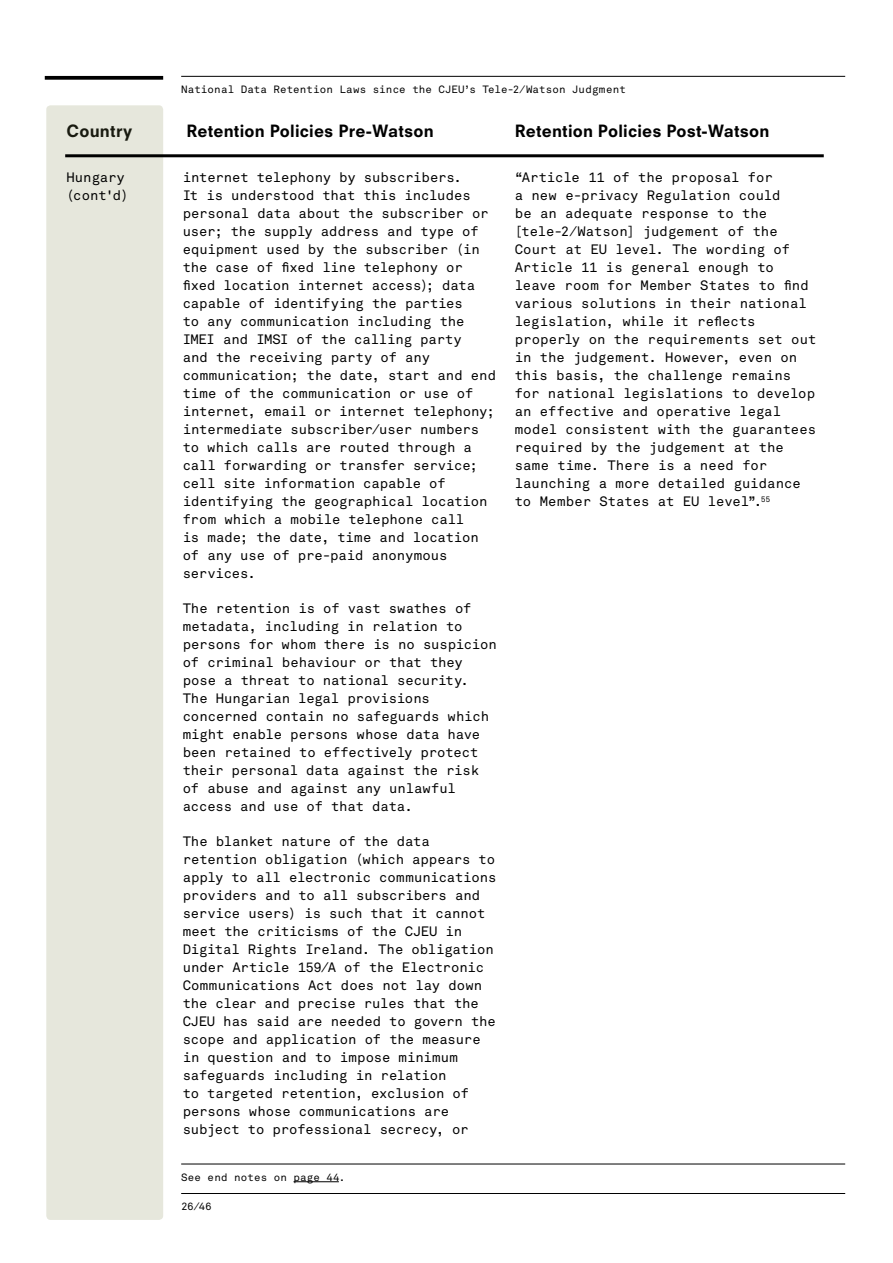
<style>
.page{position:relative;width:893px;height:1263px;background:#fff}
.page>*{position:absolute;margin:0;border:0;box-sizing:border-box;transform-origin:0 0}
.t1{font:800 16.5px "Neuzeit SLT Std";letter-spacing:.01em;color:#000}
.t2{font:13.5px/18px "Akkurat Mono";letter-spacing:-.005em;color:#000}
.t3{font:10.5px "Akkurat Mono";letter-spacing:.015em;color:#000}
</style>
<div class="page">
<div style="left:46px;top:105px;width:117px;height:1115px;background:#e6e7dc;border-radius:4px"></div>
<svg style="left:45px;top:76px;width:118px;height:4px"></svg>
<hr style="left:181px;top:76px;width:664px;height:1px;background:#000">
<hr style="left:181px;top:1193px;width:664px;height:1px;background:#000">
<hr style="left:65px;top:154px;width:759px;height:3px;background:#000">
<hr style="left:181px;top:1163px;width:664px;height:1px;background:#000">
<hr style="left:294px;top:1181px;width:45px;height:1px;background:#000">
<p class="t3" style="left:181px;top:83px;width:446px">National Data Retention Laws since the CJEU’s Tele-2/Watson Judgment</p>
<p class="t1" style="left:66px;top:120px;width:68px">Country</p>
<p class="t1" style="left:186px;top:120px;width:249px">Retention Policies Pre-Watson</p>
<p class="t1" style="left:515px;top:120px;width:256px">Retention Policies Post-Watson</p>
<p class="t2" style="left:66px;top:169px;width:64px">Hungary (cont'd)</p>
<p class="t2" style="left:183px;top:169px;width:315px">internet telephony by subscribers.<br>It is understood that this includes personal data about the subscriber or user; the supply address and type of equipment used by the subscriber (in the case of fixed line telephony or fixed location internet access); data capable of identifying the parties<br>to any communication including the IMEI and IMSI of the calling party<br>and the receiving party of any communication; the date, start and end time of the communication or use of internet, email or internet telephony; intermediate subscriber/user numbers to which calls are routed through a call forwarding or transfer service; cell site information capable of identifying the geographical location from which a mobile telephone call<br>is made; the date, time and location of any use of pre-paid anonymous services.</p>
<p class="t2" style="left:183px;top:600px;width:316px">The retention is of vast swathes of metadata, including in relation to persons for whom there is no suspicion of criminal behaviour or that they pose a threat to national security.<br>The Hungarian legal provisions concerned contain no safeguards which might enable persons whose data have been retained to effectively protect their personal data against the risk of abuse and against any unlawful access and use of that data.</p>
<p class="t2" style="left:183px;top:832px;width:315px">The blanket nature of the data retention obligation (which appears to apply to all electronic communications providers and to all subscribers and service users) is such that it cannot meet the criticisms of the CJEU in Digital Rights Ireland. The obligation under Article 159/A of the Electronic Communications Act does not lay down the clear and precise rules that the CJEU has said are needed to govern the scope and application of the measure in question and to impose minimum safeguards including in relation<br>to targeted retention, exclusion of persons whose communications are subject to professional secrecy, or</p>
<p class="t3" style="left:181px;top:1170px;width:166px">See end notes on page 44.</p>
<p class="t3" style="left:181px;top:1200px;width:32px">26/46</p>
<p class="t2" style="left:515px;top:168px;width:303px">“Article 11 of the proposal for<br>a new e-privacy Regulation could<br>be an adequate response to the [tele-2/Watson] judgement of the Court at EU level. The wording of Article 11 is general enough to leave room for Member States to find various solutions in their national legislation, while it reflects properly on the requirements set out in the judgement. However, even on this basis, the challenge remains for national legislations to develop an effective and operative legal model consistent with the guarantees required by the judgement at the same time. There is a need for launching a more detailed guidance to Member States at EU level”.<sup>55</sup></p>
</div>
